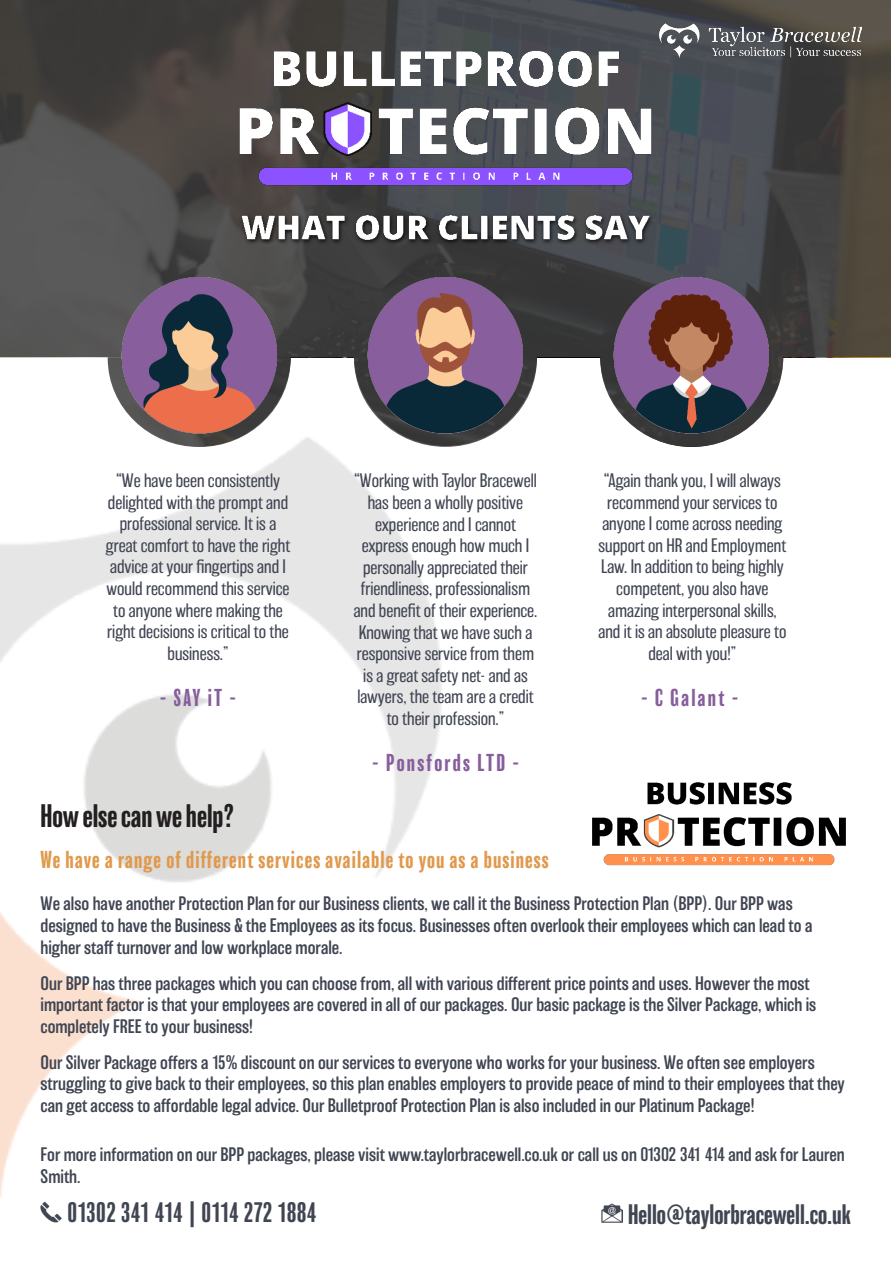
<style>
.page{position:relative;width:891px;height:1263px;background:#fff}
.page>*{position:absolute;margin:0;border:0;box-sizing:border-box;transform-origin:0 0}
.t1{font:condensed 30px "Balboa";color:#231f20}
.t2{font:condensed 25.95px "Balboa";color:#404552}
.t3{font:condensed 25.95px "Balboa";letter-spacing:.03em;color:#404552}
.Body_Copy{font:condensed 22.5px "Balboa";letter-spacing:.05em;color:#e0994d}
.t4{font:condensed 22.5px "Balboa";letter-spacing:.1em;color:#875e9c}
.t5{font:300 18px/21.6px "Balboa";color:#404552}
.t6{font:200 18px/21.6px "Balboa";color:#404552;text-align:center}
</style>
<div class="page">
<img style="left:0;top:361px;width:442px;height:862px">
<img style="left:291px;top:357px;width:309px;height:90px">
<svg style="left:0;top:0;width:891px;height:357px;background:#474746"></svg>
<svg style="left:108px;top:357px;width:183px;height:90px"></svg>
<img style="left:119px;top:275px;width:161px;height:160px">
<svg style="left:354px;top:357px;width:183px;height:90px"></svg>
<img style="left:365px;top:275px;width:161px;height:160px">
<svg style="left:600px;top:357px;width:183px;height:90px"></svg>
<img style="left:611px;top:275px;width:161px;height:160px">
<img style="left:231px;top:28px;width:429px;height:227px">
<img style="left:592px;top:782px;width:254px;height:84px">
<img style="left:660px;top:23px;width:202px;height:35px">
<img style="left:40px;top:1202px;width:21px;height:20px">
<img style="left:601px;top:1203px;width:21px;height:20px">
<p class="t6" style="left:106px;top:470px;width:186px">“We have been consistently delighted with the prompt and professional service. It is a great comfort to have the right advice at your fingertips and I would recommend this service to anyone where making the right decisions is critical to the business.”</p>
<p class="t6" style="left:598px;top:470px;width:189px">“Again thank you, I will always recommend your services to anyone I come across needing support on HR and Employment<br>Law. In addition to being highly competent, you also have amazing interpersonal skills, and it is an absolute pleasure to deal with you!”</p>
<p class="t6" style="left:354px;top:470px;width:185px">“Working with Taylor Bracewell has been a wholly positive experience and I cannot express enough how much I personally appreciated their friendliness, professionalism and benefit of their experience.<br>Knowing that we have such a responsive service from them is a great safety net- and as lawyers, the team are a credit to their profession.”</p>
<p class="t4" style="left:160px;top:686px;width:78px">- SAY iT -</p>
<p class="t4" style="left:641px;top:686px;width:99px">- C Galant -</p>
<p class="t4" style="left:372px;top:751px;width:149px">- Ponsfords LTD -</p>
<p class="t1" style="left:40px;top:800px;width:195px">How else can we help?</p>
<p class="Body_Copy" style="left:40px;top:848px;width:510px">We have a range of different services available to you as a business</p>
<p class="t5" style="left:40px;top:893px;width:774px">We also have another Protection Plan for our Business clients, we call it the Business Protection Plan (BPP). Our BPP was designed to have the Business &amp; the Employees as its focus. Businesses often overlook their employees which can lead to a higher staff turnover and low workplace morale.</p>
<p class="t5" style="left:40px;top:972px;width:777px">Our BPP has three packages which you can choose from, all with various different price points and uses. However the most important factor is that your employees are covered in all of our packages. Our basic package is the Silver Package, which is completely FREE to your business!</p>
<p class="t5" style="left:40px;top:1051px;width:806px">Our Silver Package offers a 15% discount on our services to everyone who works for your business. We often see employers struggling to give back to their employees, so this plan enables employers to provide peace of mind to their employees that they can get access to affordable legal advice. Our Bulletproof Protection Plan is also included in our Platinum Package!</p>
<p class="t5" style="left:41px;top:1144px;width:806px">For more information on our BPP packages, please visit www.taylorbracewell.co.uk or call us on 01302 341 414 and ask for Lauren<br>Smith.</p>
<p class="t3" style="left:68px;top:1199px;width:250px">01302 341 414 | 0114 272 1884</p>
<p class="t2" style="left:628px;top:1200px;width:224px">Hello@taylorbracewell.co.uk</p>
</div>
